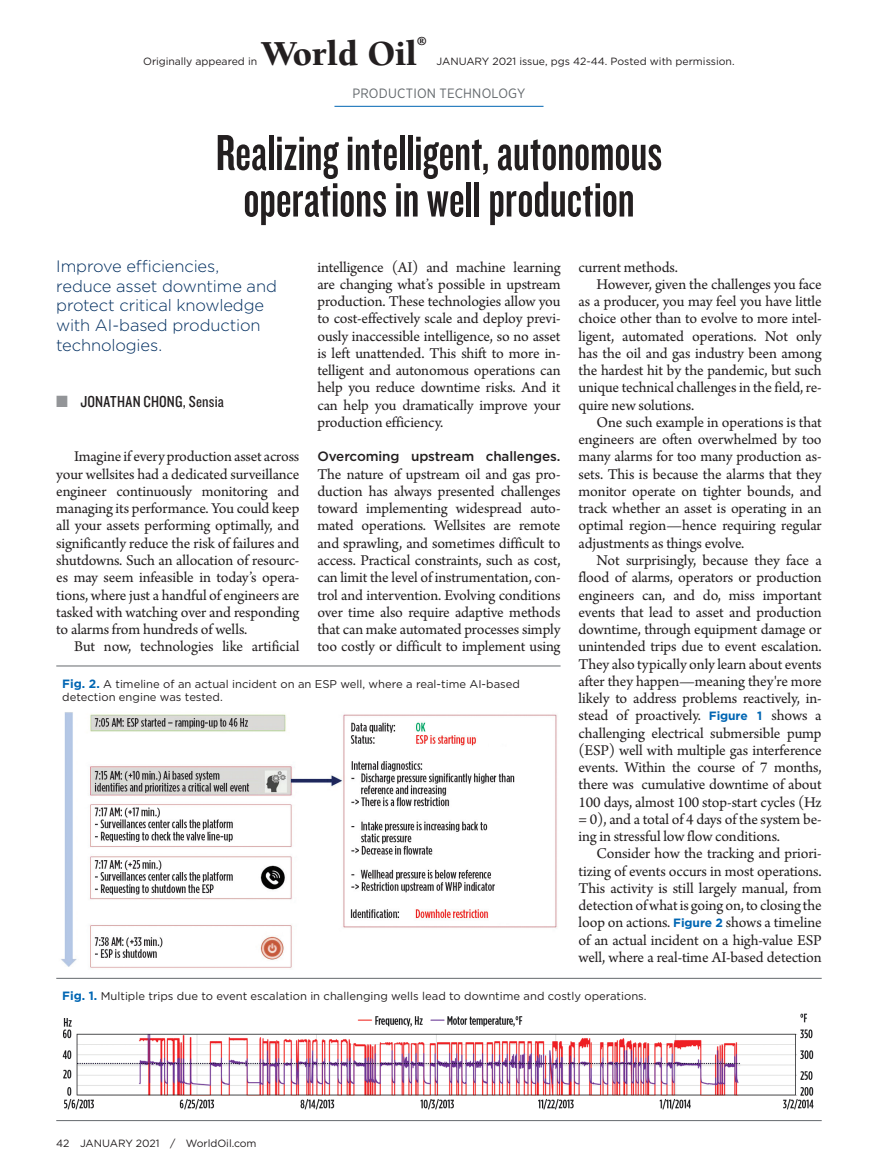
<style>
.page{position:relative;width:878px;height:1175px;background:#fff}
.page>*{position:absolute;margin:0;border:0;box-sizing:border-box;transform-origin:0 0}
.t1{font:52.5px/46.5px "Knockout 48 Featherweight";color:#231f20;text-align:center}
.t2{font:900 36px "Berkeley";letter-spacing:-.005em;color:#231f20}
.Deck{font:300 16.5px/19.8px "Gotham";letter-spacing:-.01em;color:#002e60}
.t3{font:16.5px "Knockout 29 Junior Ltweight";letter-spacing:.01em;color:#231f20}
.Body_copy{font:15.75px/17.2px "Arno Pro";letter-spacing:-.01em;color:#231f20;text-align:justify}
.Subhead_2{font:15.75px/17.2px "Arno Pro";letter-spacing:-.01em;color:#231f20;text-align:justify}
.Subhead_2-2{font:500 13.5px "Gotham";letter-spacing:-.01em;color:#231f20}
.t4{font:13.5px "Gotham Narrow";letter-spacing:.015em;color:#64696d}
.t5{font:900 12.6px "Berkeley";color:#231f20}
.Cutline{font:11.25px/12.8px "Gotham";color:#231f20}
.t6{font:10.5px "Gotham";letter-spacing:-.005em;color:#231f20}
.s1{font-size:24px;color:#939598}
.s2{font-weight:700;font-size:12px;color:#0166b3}
.s3{font-family:"Gotham";font-weight:700;font-size:12px;color:#0166b3}
</style>
<div class="page">
<hr style="left:334px;top:106px;width:209px;height:1px;background:#0166b3">
<hr style="left:56px;top:665px;width:504px;height:1px;background:#64696d">
<img style="left:61px;top:712px;width:497px;height:256px">
<hr style="left:56px;top:978px;width:765px;height:1px;background:#64696d">
<img style="left:62px;top:1013px;width:752px;height:97px">
<hr style="left:56px;top:1120px;width:765px;height:1px;background:#64696d">
<p class="t2" style="left:261px;top:34px;width:157px">World Oil</p>
<p class="t5" style="left:416px;top:34px;width:12px">®</p>
<p class="t6" style="left:143px;top:54px;width:115px">Originally appeared in</p>
<p class="t6" style="left:436px;top:54px;width:299px">JANUARY 2021 issue, pgs 42-44. Posted with permission.</p>
<p class="t4" style="left:352px;top:85px;width:174px">PRODUCTION TECHNOLOGY</p>
<h1 class="t1" style="left:216px;top:128px;width:448px">Realizing intelligent, autonomous operations in well production</h1>
<p class="Deck" style="left:56px;top:255px;width:222px">Improve efficiencies, reduce asset downtime and protect critical knowledge with AI-based production technologies.</p>
<p class="t3" style="left:56px;top:391px;width:169px"><span class="s1">ŝ</span> JONATHAN CHONG, Sensia</p>
<p class="Body_copy" style="left:56px;top:449px;width:245px;text-indent:18px">Imagine if every production asset across your wellsites had a dedicated surveillance engineer continuously monitoring and managing its performance. You could keep all your assets performing optimally, and significantly reduce the risk of failures and shutdowns. Such an allocation of resourc&shy;es may seem infeasible in today’s opera&shy;tions, where just a handful of engineers are tasked with watching over and responding to alarms from hundreds of wells.</p>
<p class="Body_copy" style="left:74px;top:638px;width:226px">But now, technologies like artificial</p>
<p class="Body_copy" style="left:317px;top:259px;width:245px">intelligence (AI) and machine learning are changing what’s possible in upstream production. These technologies allow you to cost-effectively scale and deploy previ&shy;ously inaccessible intelligence, so no asset is left unattended. This shift to more in&shy;telligent and autonomous operations can help you reduce downtime risks. And it can help you dramatically improve your production efficiency.</p>
<p class="Subhead_2-2" style="left:317px;top:448px;width:244px">Overcoming upstream challenges.</p>
<p class="Subhead_2" style="left:317px;top:466px;width:245px">The nature of upstream oil and gas pro&shy;duction has always presented challenges toward implementing widespread auto&shy;mated operations. Wellsites are remote and sprawling, and sometimes difficult to access. Practical constraints, such as cost, can limit the level of instrumentation, con&shy;trol and intervention. Evolving conditions over time also require adaptive methods that can make automated processes simply too costly or difficult to implement using</p>
<p class="Cutline" style="left:62px;top:677px;width:459px"><span class="s2">Fig. 2.</span> A timeline of an actual incident on an ESP well, where a real-time AI-based detection engine was tested.</p>
<p class="Subhead_2" style="left:578px;top:259px;width:101px">current methods.</p>
<p class="Body_copy" style="left:578px;top:276px;width:245px;text-indent:18px">However, given the challenges you face as a producer, you may feel you have little choice other than to evolve to more intel&shy;ligent, automated operations. Not only has the oil and gas industry been among the hardest hit by the pandemic, but such unique technical challenges in the field, re&shy;quire new solutions.</p>
<p class="Body_copy" style="left:578px;top:414px;width:245px;text-indent:18px">One such example in operations is that engineers are often overwhelmed by too many alarms for too many production as&shy;sets. This is because the alarms that they monitor operate on tighter bounds, and track whether an asset is operating in an optimal region—hence requiring regular adjustments as things evolve.</p>
<p class="Body_copy" style="left:578px;top:552px;width:245px;text-indent:18px">Not surprisingly, because they face a flood of alarms, operators or production engineers can, and do, miss important events that lead to asset and production downtime, through equipment damage or unintended trips due to event escalation.<br>They also typically only learn about events after they happen—meaning they're more likely to address problems reactively, in&shy;stead of proactively. <span class="s3">Figure 1</span> shows a challenging electrical submersible pump (ESP) well with multiple gas interference events. Within the course of 7 months, there was cumulative downtime of about 100 days, almost 100 stop-start cycles (Hz = 0), and a total of 4 days of the system be&shy;ing in stressful low flow conditions.</p>
<p class="Body_copy" style="left:578px;top:845px;width:245px;text-indent:18px">Consider how the tracking and priori&shy;tizing of events occurs in most operations.<br>This activity is still largely manual, from detection of what is going on, to closing the loop on actions. <span class="s3">Figure 2</span> shows a timeline of an actual incident on a high-value ESP well, where a real-time AI-based detection</p>
<p class="Cutline" style="left:62px;top:989px;width:586px"><span class="s2">Fig. 1.</span> Multiple trips due to event escalation in challenging wells lead to downtime and costly operations.</p>
<p class="t6" style="left:56px;top:1136px;width:202px">42 JANUARY 2021 / WorldOil.com</p>
</div>
